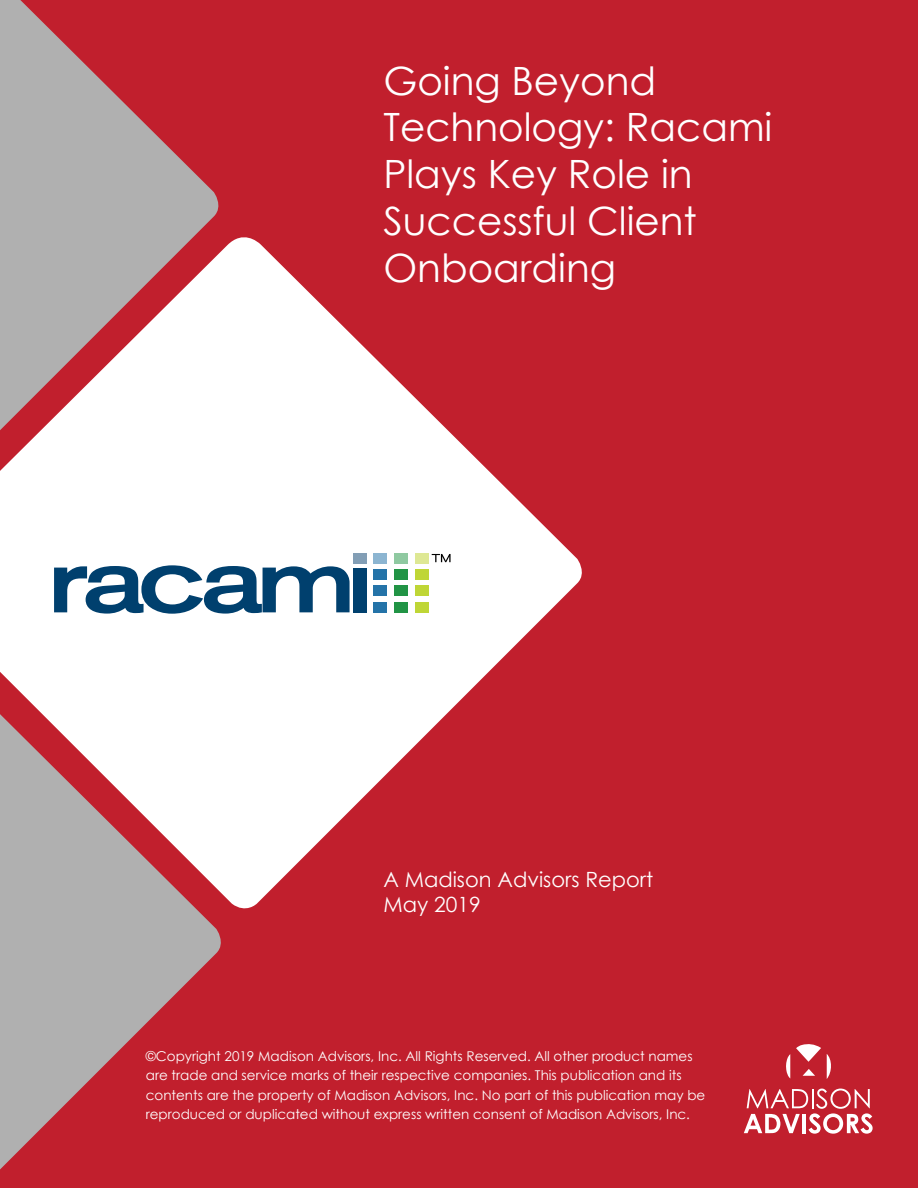
<style>
.page{position:relative;width:918px;height:1188px;background:#c11f2d}
.page>*{position:absolute;margin:0;border:0;box-sizing:border-box;transform-origin:0 0}
.t1{font:39px/46.8px "Century Gothic";color:#fff}
.t2{font:21px/25.2px "Century Gothic";color:#fff}
.t3{font:13.5px/19.5px "Century Gothic";color:#fff}
</style>
<div class="page">
<svg style="left:796px;top:1044px;width:25px;height:18px"></svg>
<svg style="left:786px;top:1054px;width:4px;height:24px"></svg>
<svg style="left:827px;top:1054px;width:4px;height:25px"></svg>
<svg style="left:803px;top:1069px;width:12px;height:7px"></svg>
<svg style="left:744px;top:1089px;width:129px;height:45px"></svg>
<svg style="left:0;top:237px;width:582px;height:672px;fill:#fff"></svg>
<svg style="left:0;top:0;width:224px;height:547px"></svg>
<svg style="left:0;top:600px;width:227px;height:570px"></svg>
<svg style="left:432px;top:554px;width:19px;height:8px"></svg>
<div style="left:353px;top:553px;width:13px;height:11px;background:#829eb5"></div>
<div style="left:374px;top:553px;width:13px;height:11px;background:#8cb5d1"></div>
<div style="left:394px;top:553px;width:14px;height:11px;background:#8fc9a1"></div>
<div style="left:415px;top:553px;width:14px;height:11px;background:#dee894"></div>
<div style="left:374px;top:602px;width:13px;height:10px;background:#2473a8"></div>
<div style="left:394px;top:602px;width:14px;height:10px;background:#219445"></div>
<div style="left:415px;top:602px;width:14px;height:10px;background:#bfd636"></div>
<div style="left:374px;top:586px;width:13px;height:10px;background:#2473a8"></div>
<div style="left:394px;top:586px;width:14px;height:10px;background:#219445"></div>
<div style="left:415px;top:586px;width:14px;height:10px;background:#bfd636"></div>
<div style="left:374px;top:570px;width:13px;height:10px;background:#2473a8"></div>
<div style="left:394px;top:570px;width:14px;height:10px;background:#219445"></div>
<div style="left:415px;top:570px;width:14px;height:10px;background:#bfd636"></div>
<svg style="left:54px;top:565px;width:296px;height:49px"></svg>
<div style="left:353px;top:568px;width:13px;height:44px;background:#00406e"></div>
<p class="t1" style="left:383px;top:56px;width:390px">Going Beyond<br>Technology: Racami<br>Plays Key Role in<br>Successful Client<br>Onboarding</p>
<p class="t2" style="left:383px;top:866px;width:271px">A Madison Advisors Report<br>May 2019</p>
<p class="t3" style="left:146px;top:1046px;width:548px">©Copyright 2019 Madison Advisors, Inc. All Rights Reserved. All other product names</p>
<p class="t3" style="left:146px;top:1066px;width:561px">are trade and service marks of their respective companies. This publication and its contents are the property of Madison Advisors, Inc. No part of this publication may be</p>
<p class="t3" style="left:146px;top:1105px;width:546px">reproduced or duplicated without express written consent of Madison Advisors, Inc.</p>
</div>
